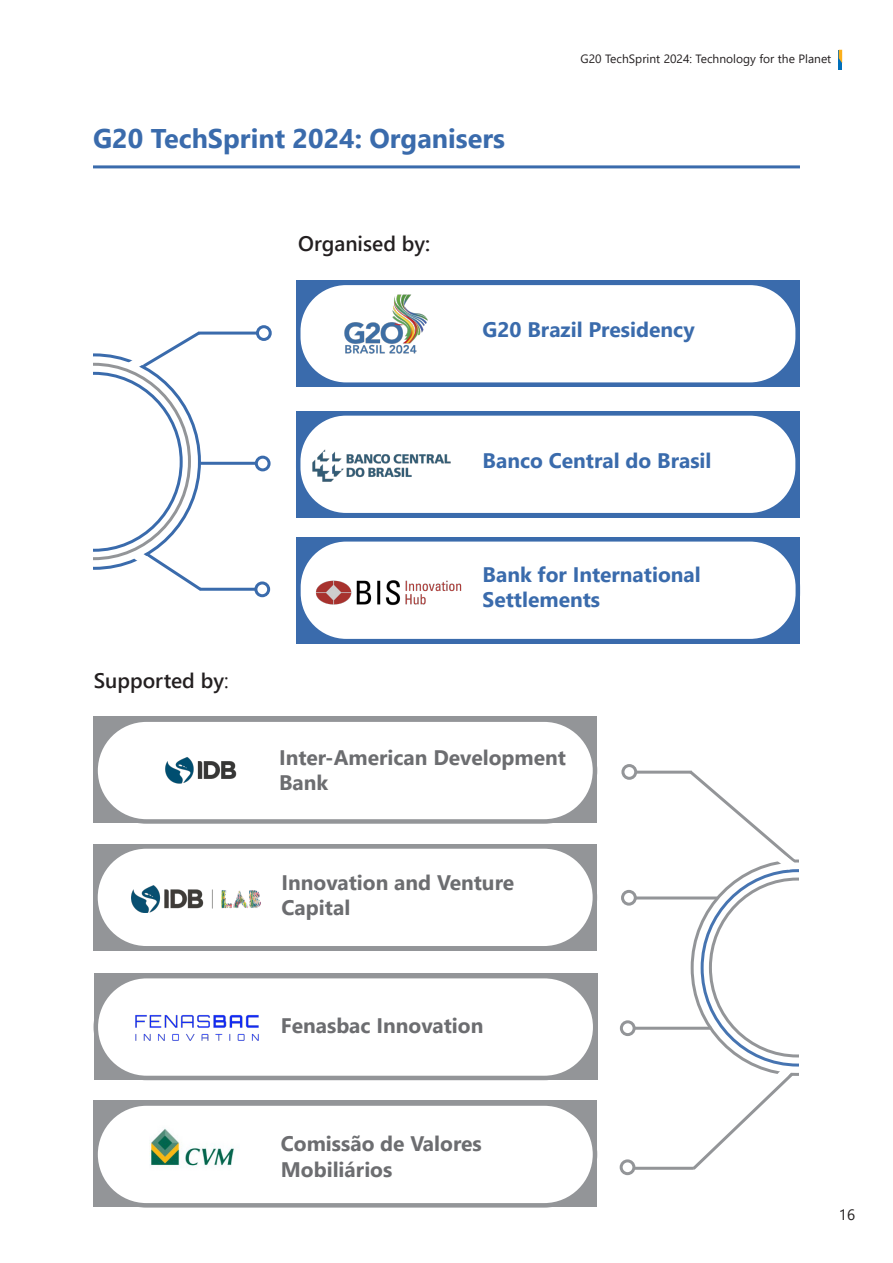
<style>
.page{position:relative;width:893px;height:1263px;background:#fff}
.page>*{position:absolute;margin:0;border:0;box-sizing:border-box;transform-origin:0 0}
.t1{font:700 27px "Segoe UI";color:#3a6bac}
.t2{font:700 21px/25.2px "Segoe UI";color:#6c6d70}
.t3{font:700 21px/25.2px "Segoe UI";color:#3a6bac}
.t4{font:600 21px "Segoe UI";color:#231f20}
.t5{font:15px "Segoe UI";color:#231f20}
.t6{font:12px "Segoe UI";color:#231f20}
.s1{font-weight:400}
</style>
<div class="page">
<hr style="left:839px;top:50px;width:3px;height:20px;background:#006fba">
<svg style="left:839px;top:50px;width:3px;height:13px"></svg>
<div style="left:296px;top:281px;width:504px;height:106px;background:#3a6bac"></div>
<hr style="left:93px;top:165px;width:707px;height:3px;background:#3a6bac">
<div style="left:298px;top:283px;width:500px;height:102px;background:#fff;border-radius:48px"></div>
<div style="left:296px;top:281px;width:504px;height:106px;border:4px solid #3a6bac;border-radius:48px"></div>
<hr style="left:199px;top:332px;width:60px;height:3px;background:#3a6bac">
<hr style="left:200px;top:462px;width:61px;height:3px;background:#3a6bac">
<hr style="left:200px;top:588px;width:63px;height:3px;background:#3a6bac">
<div style="left:256px;top:583px;width:13px;height:13px;background:#fff;border-radius:50%"></div>
<div style="left:254px;top:581px;width:16px;height:16px;border:3px solid #3a6bac;border-radius:50%"></div>
<div style="left:256px;top:457px;width:13px;height:13px;background:#fff;border-radius:50%"></div>
<div style="left:255px;top:456px;width:16px;height:15px;border:3px solid #3a6bac;border-radius:50%"></div>
<div style="left:256px;top:325px;width:16px;height:16px;border:3px solid #3a6bac;border-radius:50%"></div>
<div style="left:296px;top:411px;width:504px;height:107px;background:#3a6bac"></div>
<div style="left:298px;top:413px;width:500px;height:102px;background:#fff;border-radius:48px"></div>
<div style="left:296px;top:411px;width:504px;height:106px;border:4px solid #3a6bac;border-radius:48px"></div>
<div style="left:296px;top:537px;width:504px;height:107px;background:#3a6bac"></div>
<div style="left:298px;top:539px;width:500px;height:102px;background:#fff;border-radius:48px"></div>
<div style="left:296px;top:537px;width:504px;height:106px;border:4px solid #3a6bac;border-radius:48px"></div>
<img style="left:344px;top:294px;width:84px;height:60px">
<img style="left:305px;top:449px;width:146px;height:40px">
<img style="left:315px;top:580px;width:147px;height:26px">
<svg style="left:93px;top:331px;width:112px;height:260px"></svg>
<div style="left:94px;top:716px;width:503px;height:107px;background:#939598"></div>
<div style="left:96px;top:720px;width:499px;height:101px;background:#fff;border-radius:51px"></div>
<div style="left:93px;top:717px;width:504px;height:107px;border:4px solid #939598;border-radius:51px"></div>
<div style="left:93px;top:844px;width:504px;height:107px;background:#939598"></div>
<div style="left:95px;top:846px;width:500px;height:102px;background:#fff;border-radius:51px"></div>
<div style="left:93px;top:844px;width:504px;height:106px;border:4px solid #939598;border-radius:51px"></div>
<div style="left:94px;top:973px;width:504px;height:106px;background:#939598"></div>
<div style="left:96px;top:976px;width:499px;height:102px;background:#fff;border-radius:51px"></div>
<div style="left:94px;top:974px;width:503px;height:106px;border:4px solid #939598;border-radius:51px"></div>
<img style="left:135px;top:1015px;width:124px;height:26px">
<hr style="left:633px;top:1027px;width:78px;height:3px;background:#939598">
<hr style="left:630px;top:896px;width:87px;height:3px;background:#939598">
<hr style="left:629px;top:771px;width:62px;height:3px;background:#939598">
<div style="left:623px;top:765px;width:13px;height:13px;background:#fff;border-radius:50%"></div>
<div style="left:621px;top:764px;width:16px;height:16px;border:3px solid #939598;border-radius:50%"></div>
<div style="left:622px;top:891px;width:13px;height:13px;background:#fff;border-radius:50%"></div>
<div style="left:621px;top:890px;width:16px;height:16px;border:3px solid #939598;border-radius:50%"></div>
<div style="left:620px;top:1020px;width:16px;height:16px;border:3px solid #939598;border-radius:50%"></div>
<div style="left:94px;top:1100px;width:503px;height:107px;background:#939598"></div>
<div style="left:96px;top:1103px;width:499px;height:102px;background:#fff;border-radius:51px"></div>
<div style="left:93px;top:1101px;width:504px;height:106px;border:4px solid #939598;border-radius:51px"></div>
<img style="left:150px;top:1128px;width:84px;height:39px">
<div style="left:620px;top:1159px;width:15px;height:16px;border:3px solid #939598;border-radius:50%"></div>
<svg style="left:686px;top:770px;width:113px;height:400px"></svg>
<hr style="left:633px;top:1167px;width:61px;height:3px;background:#939598">
<img style="left:165px;top:757px;width:72px;height:27px">
<img style="left:132px;top:886px;width:129px;height:26px">
<p class="t1" style="left:93px;top:113px;width:414px">G20 TechSprint 2024: Organisers</p>
<p class="t4" style="left:298px;top:224px;width:133px">Organised by:</p>
<p class="t6" style="left:581px;top:48px;width:252px">G20 TechSprint 2024: Technology for the Planet</p>
<p class="t3" style="left:483px;top:315px;width:213px">G20 Brazil Presidency</p>
<p class="t4" style="left:94px;top:660px;width:136px">Supported by<span class="s1">:</span></p>
<p class="t3" style="left:483px;top:446px;width:230px">Banco Central do Brasil</p>
<p class="t3" style="left:483px;top:560px;width:220px">Bank for International<br>Settlements</p>
<p class="t2" style="left:279px;top:743px;width:288px">Inter-American Development<br>Bank</p>
<p class="t2" style="left:282px;top:868px;width:234px">Innovation and Venture<br>Capital</p>
<p class="t2" style="left:281px;top:1011px;width:204px">Fenasbac Innovation</p>
<p class="t2" style="left:281px;top:1130px;width:203px">Comissão de Valores<br>Mobiliários</p>
<p class="t5" style="left:839px;top:1200px;width:18px">16</p>
</div>
